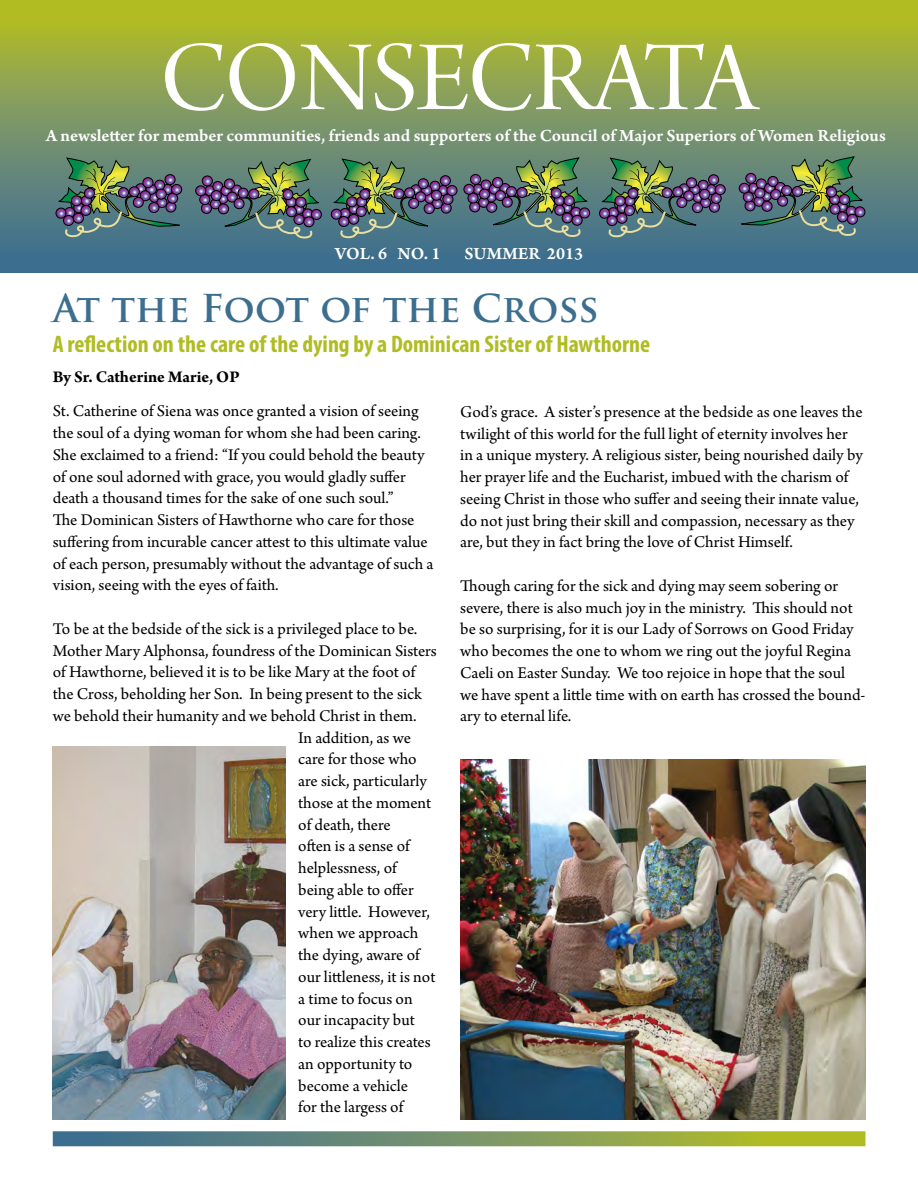
<style>
.page{position:relative;width:918px;height:1188px;background:#fff}
.page>*{position:absolute;margin:0;border:0;box-sizing:border-box;transform-origin:0 0}
.t1{font:105px "Arno Pro Display";letter-spacing:-.015em;color:#fff}
.t2{font:700 37.5px "Trajan Pro";color:#3b6e8f}
.t3{font:700 condensed 24px "Myriad Pro";color:#afbc22}
.t4{font:18px "Arno Pro Smbd Sm Text";color:#fff}
.t5{font:17.25px/21.8px "Arno Pro";color:#000}
.t6{font:700 17.25px "Arno Pro";letter-spacing:-.005em;color:#000}
</style>
<div class="page">
<svg style="left:0;top:0;width:918px;height:272px;background:#809a5a"></svg>
<img style="left:55px;top:158px;width:127px;height:82px">
<div style="left:195px;top:186px;width:11px;height:10px;border:1px solid #000;border-radius:50%"></div>
<img style="left:196px;top:159px;width:126px;height:83px">
<img style="left:331px;top:159px;width:126px;height:82px">
<img style="left:739px;top:156px;width:127px;height:83px">
<div style="left:715px;top:184px;width:11px;height:11px;border:1px solid #000;border-radius:50%"></div>
<img style="left:599px;top:158px;width:126px;height:82px">
<img style="left:464px;top:157px;width:126px;height:83px">
<img style="left:460px;top:759px;width:405px;height:361px">
<img style="left:53px;top:747px;width:232px;height:372px">
<svg style="left:53px;top:1131px;width:812px;height:15px;background:#7b9764"></svg>
<h1 class="t1" style="left:160px;top:20px;width:598px">CONSECRATA</h1>
<p class="t4" style="left:46px;top:125px;width:842px">A newsletter for member communities, friends and supporters of the Council of Major Superiors of Women Religious</p>
<p class="t4" style="left:335px;top:243px;width:107px">VOL. 6 NO. 1</p>
<p class="t4" style="left:465px;top:243px;width:120px">SUMMER 2013</p>
<h2 class="t2" style="left:53px;top:285px;width:548px">At the Foot of the Cross</h2>
<h3 class="t3" style="left:53px;top:329px;width:599px">A reflection on the care of the dying by a Dominican Sister of Hawthorne</h3>
<p class="t6" style="left:53px;top:367px;width:188px">By Sr. Catherine Marie, OP</p>
<p class="t5" style="left:53px;top:401px;width:382px">St. Catherine of Siena was once granted a vision of seeing the soul of a dying woman for whom she had been caring.<br>She exclaimed to a friend: “If you could behold the beauty of one soul adorned with grace, you would gladly suffer death a thousand times for the sake of one such soul.”<br>The Dominican Sisters of Hawthorne who care for those suffering from incurable cancer attest to this ultimate value of each person, presumably without the advantage of such a vision, seeing with the eyes of faith.</p>
<p class="t5" style="left:53px;top:619px;width:366px">To be at the bedside of the sick is a privileged place to be.</p>
<p class="t5" style="left:53px;top:640px;width:386px">Mother Mary Alphonsa, foundress of the Dominican Sisters</p>
<p class="t5" style="left:53px;top:662px;width:364px">of Hawthorne, believed it is to be like Mary at the foot of</p>
<p class="t5" style="left:53px;top:684px;width:371px">the Cross, beholding her Son. In being present to the sick</p>
<p class="t5" style="left:53px;top:706px;width:365px">we behold their humanity and we behold Christ in them.</p>
<p class="t5" style="left:298px;top:727px;width:114px">In addition, as we</p>
<p class="t5" style="left:298px;top:749px;width:120px">care for those who</p>
<p class="t5" style="left:298px;top:771px;width:130px">are sick, particularly</p>
<p class="t5" style="left:298px;top:793px;width:135px">those at the moment</p>
<p class="t5" style="left:298px;top:814px;width:94px">of death, there</p>
<p class="t5" style="left:298px;top:836px;width:113px">often is a sense of</p>
<p class="t5" style="left:298px;top:858px;width:100px">helplessness, of</p>
<p class="t5" style="left:298px;top:880px;width:117px">being able to offer</p>
<p class="t5" style="left:298px;top:901px;width:133px">very little. However,</p>
<p class="t5" style="left:298px;top:923px;width:122px">when we approach</p>
<p class="t5" style="left:298px;top:945px;width:123px">the dying, aware of</p>
<p class="t5" style="left:298px;top:967px;width:139px">our littleness, it is not</p>
<p class="t5" style="left:298px;top:988px;width:116px">a time to focus on</p>
<p class="t5" style="left:298px;top:1010px;width:118px">our incapacity but</p>
<p class="t5" style="left:298px;top:1032px;width:134px">to realize this creates</p>
<p class="t5" style="left:298px;top:1054px;width:116px">an opportunity to</p>
<p class="t5" style="left:298px;top:1075px;width:111px">become a vehicle</p>
<p class="t5" style="left:298px;top:1097px;width:107px">for the largess of</p>
<p class="t5" style="left:460px;top:402px;width:404px">God’s grace. A sister’s presence at the bedside as one leaves the twilight of this world for the full light of eternity involves her in a unique mystery. A religious sister, being nourished daily by her prayer life and the Eucharist, imbued with the charism of seeing Christ in those who suffer and seeing their innate value, do not just bring their skill and compassion, necessary as they are, but they in fact bring the love of Christ Himself.</p>
<p class="t5" style="left:460px;top:576px;width:407px">Though caring for the sick and dying may seem sobering or severe, there is also much joy in the ministry. This should not be so surprising, for it is our Lady of Sorrows on Good Friday who becomes the one to whom we ring out the joyful Regina Caeli on Easter Sunday. We too rejoice in hope that the soul we have spent a little time with on earth has crossed the bound&shy;ary to eternal life.</p>
</div>
